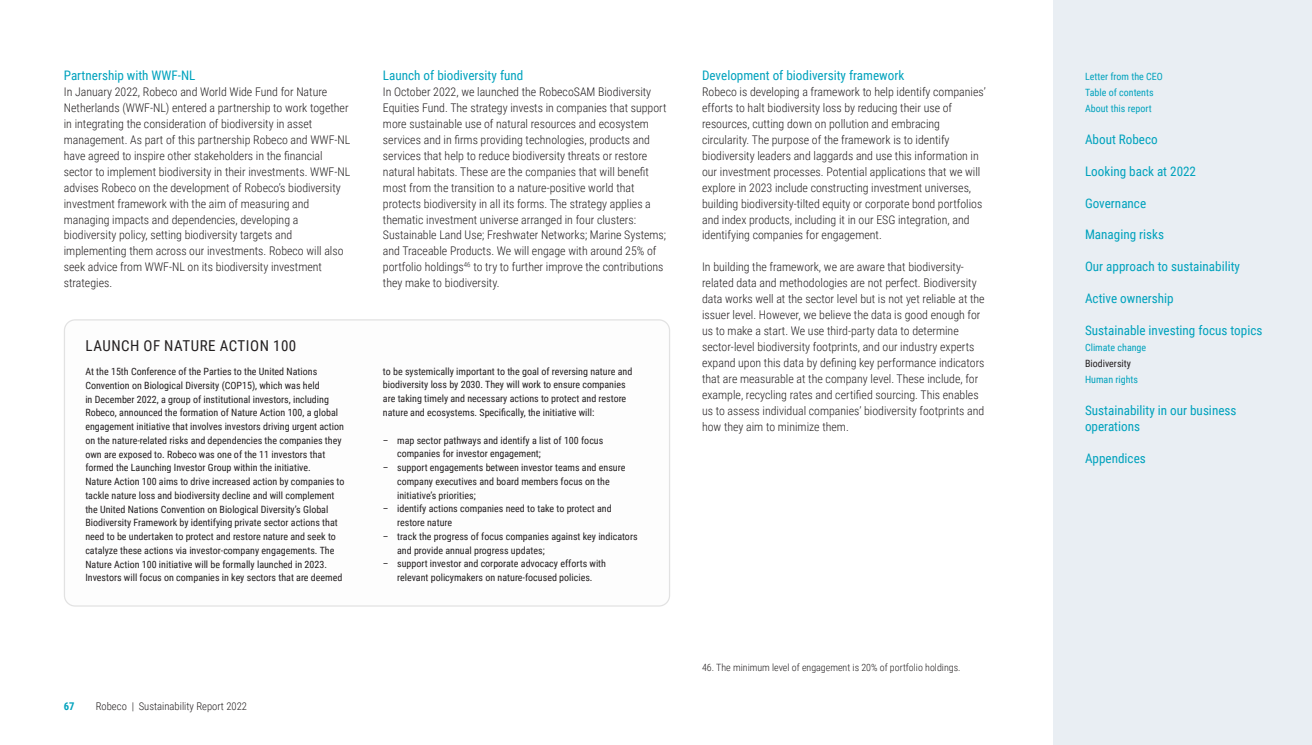
<style>
.page{position:relative;width:1312px;height:745px;background:#fff}
.page>*{position:absolute;margin:0;border:0;box-sizing:border-box;transform-origin:0 0}
.Leestekst{font:15px "Roboto Condensed";letter-spacing:.035em;color:#231f20}
.Inleidende_tekst{font:13.12px/16px "Roboto Condensed";color:#00a2bd}
.Paragraafkop{font:13.12px "Roboto Condensed";color:#00a2bd}
.Leestekst-2{font:300 11.88px/16px "Roboto Condensed";color:#231f20}
.t1{font:300 10.62px "Roboto Condensed";color:#231f20}
.t2{font:700 10.62px "Roboto Condensed";color:#00a2bd}
.Kadertekst{font:10px/13.8px "Roboto Condensed";color:#231f20}
.Inleidende_tekst-2{font:10px "Roboto Condensed";color:#00a2bd}
.Voetnoot_zwart{font:300 10px "Roboto Condensed";color:#231f20}
.Inleidende_tekst-3{font:10px "Roboto Condensed";color:#231f20}
</style>
<div class="page">
<div style="left:1052px;top:0;width:259px;height:744px;background:#e9eef3"></div>
<p class="Paragraafkop" style="left:64px;top:66px;width:133px">Partnership with WWF-NL</p>
<p class="Leestekst-2" style="left:64px;top:83px;width:288px">In January 2022, Robeco and World Wide Fund for Nature Netherlands (WWF-NL) entered a partnership to work together in integrating the consideration of biodiversity in asset management. As part of this partnership Robeco and WWF-NL have agreed to inspire other stakeholders in the financial sector to implement biodiversity in their investments. WWF-NL advises Robeco on the development of Robeco’s biodiversity investment framework with the aim of measuring and managing impacts and dependencies, developing a biodiversity policy, setting biodiversity targets and implementing them across our investments. Robeco will also seek advice from WWF-NL on its biodiversity investment strategies.</p>
<p class="Leestekst" style="left:86px;top:335px;width:212px">LAUNCH OF NATURE ACTION 100</p>
<p class="Kadertekst" style="left:85px;top:364px;width:260px">At the 15th Conference of the Parties to the United Nations Convention on Biological Diversity (COP15), which was held<br>in December 2022, a group of institutional investors, including Robeco, announced the formation of Nature Action 100, a global engagement initiative that involves investors driving urgent action on the nature-related risks and dependencies the companies they own are exposed to. Robeco was one of the 11 investors that formed the Launching Investor Group within the initiative.</p>
<p class="Kadertekst" style="left:85px;top:474px;width:260px">Nature Action 100 aims to drive increased action by companies to tackle nature loss and biodiversity decline and will complement the United Nations Convention on Biological Diversity’s Global Biodiversity Framework by identifying private sector actions that need to be undertaken to protect and restore nature and seek to catalyze these actions via investor-company engagements. The Nature Action 100 initiative will be formally launched in 2023.</p>
<p class="Kadertekst" style="left:85px;top:570px;width:258px">Investors will focus on companies in key sectors that are deemed</p>
<p class="Paragraafkop" style="left:383px;top:66px;width:142px">Launch of biodiversity fund</p>
<p class="Leestekst-2" style="left:383px;top:83px;width:285px">In October 2022, we launched the RobecoSAM Biodiversity Equities Fund. The strategy invests in companies that support more sustainable use of natural resources and ecosystem services and in firms providing technologies, products and services that help to reduce biodiversity threats or restore natural habitats. These are the companies that will benefit most from the transition to a nature-positive world that protects biodiversity in all its forms. The strategy applies a thematic investment universe arranged in four clusters:<br>Sustainable Land Use; Freshwater Networks; Marine Systems; and Traceable Products. We will engage with around 25% of portfolio holdings<sup>46</sup> to try to further improve the contributions they make to biodiversity.</p>
<p class="Kadertekst" style="left:383px;top:363px;width:251px">to be systemically important to the goal of reversing nature and biodiversity loss by 2030. They will work to ensure companies are taking timely and necessary actions to protect and restore nature and ecosystems. Specifically, the initiative will:</p>
<p class="Kadertekst" style="left:397px;top:432px;width:208px;text-indent:-14px">– map sector pathways and identify a list of 100 focus companies for investor engagement;</p>
<p class="Kadertekst" style="left:397px;top:460px;width:230px;text-indent:-14px">– support engagements between investor teams and ensure company executives and board members focus on the initiative’s priorities;</p>
<p class="Kadertekst" style="left:397px;top:501px;width:216px;text-indent:-14px">– identify actions companies need to take to protect and restore nature</p>
<p class="Kadertekst" style="left:397px;top:528px;width:242px;text-indent:-14px">– track the progress of focus companies against key indicators and provide annual progress updates;</p>
<p class="Kadertekst" style="left:383px;top:556px;width:224px;text-align:center">– support investor and corporate advocacy efforts with relevant policymakers on nature-focused policies.</p>
<p class="t2" style="left:64px;top:698px;width:12px">67</p>
<p class="t1" style="left:96px;top:698px;width:153px">Robeco | Sustainability Report 2022</p>
<p class="Paragraafkop" style="left:702px;top:66px;width:204px">Development of biodiversity framework</p>
<p class="Leestekst-2" style="left:702px;top:83px;width:285px">Robeco is developing a framework to help identify companies’ efforts to halt biodiversity loss by reducing their use of resources, cutting down on pollution and embracing circularity. The purpose of the framework is to identify biodiversity leaders and laggards and use this information in our investment processes. Potential applications that we will explore in 2023 include constructing investment universes, building biodiversity-tilted equity or corporate bond portfolios and index products, including it in our ESG integration, and identifying companies for engagement.</p>
<p class="Leestekst-2" style="left:702px;top:258px;width:284px">In building the framework, we are aware that biodiversity&shy;related data and methodologies are not perfect. Biodiversity data works well at the sector level but is not yet reliable at the issuer level. However, we believe the data is good enough for us to make a start. We use third-party data to determine sector-level biodiversity footprints, and our industry experts expand upon this data by defining key performance indicators that are measurable at the company level. These include, for example, recycling rates and certified sourcing. This enables us to assess individual companies’ biodiversity footprints and how they aim to minimize them.</p>
<p class="Voetnoot_zwart" style="left:702px;top:659px;width:260px">46. The minimum level of engagement is 20% of portfolio holdings.</p>
<p class="Inleidende_tekst-2" style="left:1084px;top:69px;width:79px">Letter from the CEO</p>
<p class="Inleidende_tekst-2" style="left:1084px;top:85px;width:70px">Table of contents</p>
<p class="Inleidende_tekst-2" style="left:1084px;top:101px;width:68px">About this report</p>
<p class="Inleidende_tekst" style="left:1084px;top:130px;width:74px">About Robeco</p>
<p class="Inleidende_tekst" style="left:1084px;top:162px;width:113px">Looking back at 2022</p>
<p class="Inleidende_tekst" style="left:1084px;top:194px;width:63px">Governance</p>
<p class="Inleidende_tekst" style="left:1084px;top:226px;width:81px">Managing risks</p>
<p class="Inleidende_tekst" style="left:1084px;top:258px;width:156px">Our approach to sustainability</p>
<p class="Inleidende_tekst" style="left:1084px;top:290px;width:90px">Active ownership</p>
<p class="Inleidende_tekst" style="left:1084px;top:322px;width:179px">Sustainable investing focus topics</p>
<p class="Inleidende_tekst-2" style="left:1084px;top:340px;width:63px">Climate change</p>
<p class="Inleidende_tekst-3" style="left:1084px;top:356px;width:47px">Biodiversity</p>
<p class="Inleidende_tekst-2" style="left:1084px;top:372px;width:55px">Human rights</p>
<p class="Inleidende_tekst" style="left:1084px;top:401px;width:153px">Sustainability in our business operations</p>
<p class="Inleidende_tekst" style="left:1084px;top:449px;width:62px">Appendices</p>
</div>
